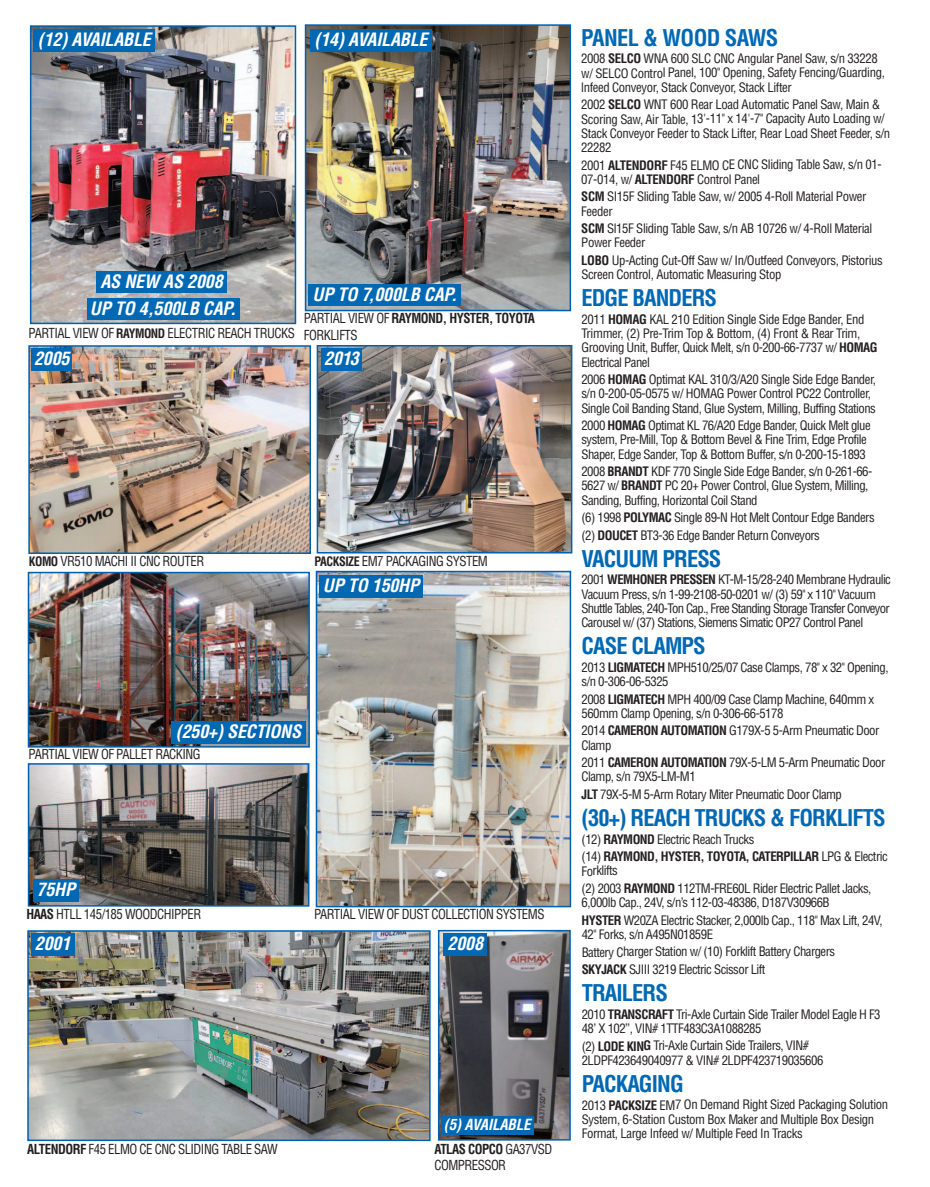
<style>
.page{position:relative;width:930px;height:1187px;background:#fff}
.page>*{position:absolute;margin:0;border:0;box-sizing:border-box;transform-origin:0 0}
.t1{font:700 condensed 22.5px "Helvetica";letter-spacing:-.04em;color:#0168b3}
.t2{font:italic 700 condensed 18px/26.5px "Helvetica";letter-spacing:-.01em;color:#fff;text-align:center}
.t3{font:italic 700 condensed 15px "Helvetica";color:#fff}
.t4{font:condensed 13.5px/16.2px "Helvetica";letter-spacing:-.04em;color:#231f20;scale:.95 1}
.t5{font:condensed 12.75px/14.2px "Helvetica";letter-spacing:-.04em;color:#231f20}
.t6{font:700 condensed 12.75px/17.5px "Helvetica";letter-spacing:-.04em;color:#231f20}
.s1{font-weight:700;font-size:12.75px}
.s2{font-weight:700}
.s3{font-weight:400}
</style>
<div class="page">
<img style="left:33px;top:28px;width:260px;height:293px">
<div style="left:30px;top:25px;width:266px;height:299px;border:2px solid #0160ae"></div>
<img style="left:308px;top:27px;width:260px;height:281px">
<div style="left:305px;top:24px;width:266px;height:287px;border:2px solid #0160ae"></div>
<img style="left:31px;top:348px;width:277px;height:203px">
<div style="left:28px;top:345px;width:283px;height:209px;border:2px solid #0160ae"></div>
<img style="left:320px;top:348px;width:249px;height:202px">
<div style="left:317px;top:345px;width:255px;height:208px;border:2px solid #0160ae"></div>
<img style="left:441px;top:932px;width:127px;height:205px">
<div style="left:438px;top:929px;width:133px;height:211px;border:2px solid #0160ae"></div>
<img style="left:319px;top:573px;width:249px;height:331px">
<div style="left:316px;top:570px;width:255px;height:337px;border:2px solid #0160ae"></div>
<img style="left:31px;top:766px;width:275px;height:137px">
<div style="left:28px;top:763px;width:281px;height:143px;border:2px solid #0160ae"></div>
<img style="left:30px;top:933px;width:397px;height:204px">
<div style="left:27px;top:930px;width:403px;height:210px;border:2px solid #0160ae"></div>
<div style="left:33px;top:29px;width:122px;height:22px;background:#0168b3"></div>
<div style="left:310px;top:29px;width:122px;height:22px;background:#0168b3"></div>
<div style="left:31px;top:348px;width:41px;height:22px;background:#0168b3"></div>
<div style="left:321px;top:348px;width:41px;height:22px;background:#0168b3"></div>
<div style="left:96px;top:271px;width:130px;height:22px;background:#0168b3"></div>
<div style="left:87px;top:298px;width:152px;height:22px;background:#0168b3"></div>
<div style="left:308px;top:284px;width:153px;height:21px;background:#0168b3"></div>
<img style="left:31px;top:574px;width:276px;height:170px">
<div style="left:28px;top:571px;width:282px;height:176px;border:2px solid #0160ae"></div>
<div style="left:171px;top:721px;width:135px;height:22px;background:#0168b3"></div>
<div style="left:33px;top:879px;width:45px;height:22px;background:#0168b3"></div>
<div style="left:31px;top:933px;width:43px;height:22px;background:#0168b3"></div>
<div style="left:443px;top:933px;width:44px;height:22px;background:#0168b3"></div>
<div style="left:441px;top:1115px;width:92px;height:19px;background:#0168b3"></div>
<div style="left:319px;top:575px;width:103px;height:23px;background:#0168b3"></div>
<h2 class="t2" style="left:38px;top:27px;width:118px">(12)AVAILABLE</h2>
<h2 class="t2" style="left:314px;top:27px;width:118px">(14)AVAILABLE</h2>
<h2 class="t2" style="left:90px;top:270px;width:151px">AS NEW AS 2008<br>UP TO 4,500LB CAP.</h2>
<p class="t4" style="left:29px;top:326px;width:282px">PARTIAL VIEW OF <span class="s1">RAYMOND</span> ELECTRIC REACH TRUCKS</p>
<h2 class="t2" style="left:312px;top:282px;width:149px">UP TO 7,000LB CAP.</h2>
<p class="t4" style="left:304px;top:311px;width:245px">PARTIAL VIEW OF <span class="s2">RAYMOND, HYSTER, TOYOTA<br></span>FORKLIFTS</p>
<h2 class="t2" style="left:34px;top:346px;width:41px">2005</h2>
<h2 class="t2" style="left:324px;top:346px;width:40px">2013</h2>
<p class="t4" style="left:29px;top:554px;width:186px"><span class="s1">KOMO</span> VR510 MACHI II CNC ROUTER</p>
<p class="t4" style="left:314px;top:554px;width:184px"><span class="s1">PACKSIZE</span> EM7 PACKAGING SYSTEM</p>
<h2 class="t2" style="left:323px;top:574px;width:101px">UP TO 150HP</h2>
<h2 class="t2" style="left:176px;top:719px;width:130px">(250+)SECTIONS</h2>
<p class="t4" style="left:29px;top:747px;width:183px">PARTIAL VIEW OF PALLET RACKING</p>
<h2 class="t2" style="left:37px;top:877px;width:44px">75HP</h2>
<p class="t4" style="left:26px;top:907px;width:186px"><span class="s2">HAAS</span> HTLL 145/185 WOODCHIPPER</p>
<p class="t4" style="left:314px;top:907px;width:244px">PARTIAL VIEW OF DUST COLLECTION SYSTEMS</p>
<h2 class="t2" style="left:35px;top:931px;width:41px">2001</h2>
<h2 class="t2" style="left:447px;top:931px;width:41px">2008</h2>
<p class="t3" style="left:444px;top:1118px;width:91px">(5)AVAILABLE</p>
<p class="t4" style="left:27px;top:1141px;width:265px"><span class="s2">ALTENDORF</span> F45 ELMO CE CNC SLIDING TABLE SAW</p>
<p class="t4" style="left:434px;top:1141px;width:125px"><span class="s2">ATLAS COPCO</span> GA37VSD<br>COMPRESSOR</p>
<h1 class="t1" style="left:581px;top:29px;width:198px">PANEL &amp; WOOD SAWS</h1>
<p class="t5" style="left:581px;top:52px;width:305px">2008 <span class="s2">SELCO</span> WNA 600 SLC CNC Angular Panel Saw, s/n 33228 w/ SELCO Control Panel, 100" Opening, Safety Fencing/Guarding, lnfeed Conveyor, Stack Conveyor, Stack Lifter</p>
<p class="t5" style="left:581px;top:98px;width:310px">2002 <span class="s2">SELCO</span> WNT 600 Rear Load Automatic Panel Saw, Main &amp; Scoring Saw, Air Table, 13'-11" x 14'-7" Capacity Auto Loading w/ Stack Conveyor Feeder to Stack Lifter, Rear Load Sheet Feeder, s/n 22282</p>
<p class="t5" style="left:581px;top:159px;width:302px">2001 <span class="s2">ALTENDORF</span> F45 ELMO CE CNC Sliding Table Saw, s/n 01-<br>07-014, w/ <span class="s2">ALTENDORF</span> Control Panel</p>
<p class="t5" style="left:581px;top:190px;width:286px"><span class="s2">SCM</span> SI15F Sliding Table Saw, w/ 2005 4-Roll Material Power<br>Feeder</p>
<p class="t5" style="left:581px;top:222px;width:292px"><span class="s2">SCM</span> Sl15F Sliding Table Saw, s/n AB 10726 w/ 4-Roll Material<br>Power Feeder</p>
<p class="t5" style="left:581px;top:254px;width:303px"><span class="s2">LOBO</span> Up-Acting Cut-Off Saw w/ In/Outfeed Conveyors, Pistorius<br>Screen Control, Automatic Measuring Stop</p>
<h1 class="t1" style="left:581px;top:289px;width:137px">EDGE BANDERS</h1>
<p class="t5" style="left:581px;top:313px;width:297px">2011 <span class="s2">HOMAG</span> KAL 210 Edition Single Side Edge Bander, End Trimmer, (2) Pre-Trim Top &amp; Bottom, (4) Front &amp; Rear Trim, Grooving Unit, Buffer, Quick Melt, s/n 0-200-66-7737 w/ <span class="s2">HOMAG </span>Electrical Panel</p>
<p class="t5" style="left:581px;top:373px;width:296px">2006 <span class="s2">HOMAG</span> Optimat KAL 310/3/A20 Single Side Edge Bander, s/n 0-200-05-0575 w/ HOMAG Power Control PC22 Controller,<br>Single Coil Banding Stand, Glue System, Milling, Buffing Stations</p>
<p class="t5" style="left:581px;top:419px;width:291px">2000 <span class="s2">HOMAG</span> Optimat KL 76/A20 Edge Bander, Quick Melt glue system, Pre-Mill, Top &amp; Bottom Bevel &amp; Fine Trim, Edge Profile<br>Shaper, Edge Sander, Top &amp; Bottom Buffer, s/n 0-200-15-1893</p>
<p class="t5" style="left:581px;top:465px;width:292px">2008 <span class="s2">BRANDT</span> KDF 770 Single Side Edge Bander, s/n 0-261-66-<br>5627 w/ <span class="s2">BRANDT</span> PC 20+ Power Control, Glue System, Milling,<br>Sanding, Buffing, Horizontal Coil Stand</p>
<p class="t5" style="left:581px;top:509px;width:295px;line-height:17.5px">(6) 1998 <span class="s2">POLYMAC</span> Single 89-N Hot Melt Contour Edge Banders (2) <span class="s2">DOUCET</span> BT3-36 Edge Bander Return Conveyors</p>
<h1 class="t1" style="left:581px;top:550px;width:141px">VACUUM PRESS</h1>
<p class="t5" style="left:581px;top:573px;width:311px">2001 <span class="s2">WEMHONER PRESSEN</span> KT-M-15/28-240 Membrane Hydraulic Vacuum Press, s/n 1-99-2108-50-0201 w/ (3) 59" x 110" Vacuum Shuttle Tables, 240-Ton Cap., Free Standing Storage Transfer Conveyor Carousel w/ (37) Stations, Siemens Simatic OP27 Control Panel</p>
<h1 class="t1" style="left:581px;top:637px;width:126px">CASE CLAMPS</h1>
<p class="t5" style="left:581px;top:661px;width:308px">2013 <span class="s2">LIGMATECH</span> MPH510/25/07 Case Clamps, 78" x 32" Opening, s/n 0-306-06-5325</p>
<p class="t5" style="left:581px;top:693px;width:294px">2008 <span class="s2">LIGMATECH</span> MPH 400/09 Case Clamp Machine, 640mm x<br>560mm Clamp Opening, s/n 0-306-66-5178</p>
<p class="t5" style="left:581px;top:724px;width:299px">2014 <span class="s2">CAMERON AUTOMATION</span> G179X-5 5-Arm Pneumatic Door<br>Clamp</p>
<p class="t5" style="left:581px;top:756px;width:305px">2011 <span class="s2">CAMERON AUTOMATION</span> 79X-5-LM 5-Arm Pneumatic Door<br>Clamp, s/n 79X5-LM-M1</p>
<p class="t5" style="left:581px;top:788px;width:262px"><span class="s2">JLT</span> 79X-5-M 5-Arm Rotary Miter Pneumatic Door Clamp</p>
<h1 class="t1" style="left:581px;top:809px;width:305px">(30+) REACH TRUCKS &amp; FORKLIFTS</h1>
<p class="t6" style="left:581px;top:831px;width:307px"><span class="s3">(12)</span> RAYMOND <span class="s3">Electric Reach Trucks<br>(14)</span> RAYMOND, HYSTER, TOYOTA, CATERPILLAR <span class="s3">LPG &amp; Electric</span></p>
<p class="t5" style="left:581px;top:863px;width:291px;line-height:17.4px">Forklifts<br>(2) 2003 <span class="s2">RAYMOND</span> 112TM-FRE60L Rider Electric Pallet Jacks,</p>
<p class="t5" style="left:581px;top:894px;width:302px;line-height:17.4px">6,000lb Cap., 24V, s/n’s 112-03-48386, D187V30966B<br><span class="s2">HYSTER</span> W20ZA Electric Stacker, 2,000lb Cap., 118" Max Lift, 24V,</p>
<p class="t5" style="left:581px;top:926px;width:255px;line-height:17.4px">42" Forks, s/n A495N01859E<br>Battery Charger Station w/ (10) Forklift Battery Chargers<br><span class="s2">SKYJACK</span> SJIII 3219 Electric Scissor Lift</p>
<h1 class="t1" style="left:581px;top:984px;width:88px">TRAILERS</h1>
<p class="t5" style="left:581px;top:1007px;width:300px">2010 <span class="s2">TRANSCRAFT</span> Tri-Axle Curtain Side Trailer Model Eagle H F3<br>48’ X 102”, VIN# 1TTF483C3A1088285</p>
<p class="t5" style="left:581px;top:1039px;width:243px">(2) <span class="s2">LODE KING</span> Tri-Axle Curtain Side Trailers, VIN#<br>2LDPF423649040977 &amp; VIN# 2LDPF423719035606</p>
<h1 class="t1" style="left:581px;top:1075px;width:104px">PACKAGING</h1>
<p class="t5" style="left:581px;top:1098px;width:308px">2013 <span class="s2">PACKSIZE</span> EM7 On Demand Right Sized Packaging Solution<br>System, 6-Station Custom Box Maker and Multiple Box Design<br>Format, Large Infeed w/ Multiple Feed In Tracks</p>
</div>
